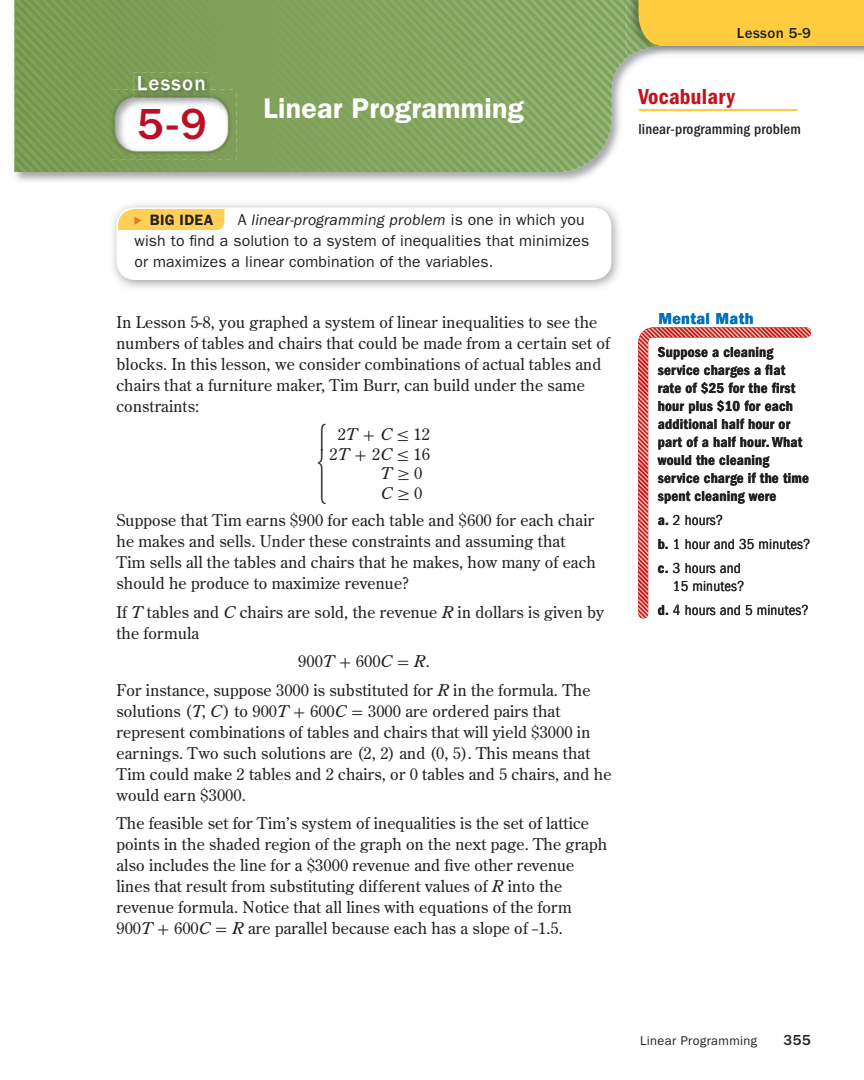
<style>
.page{position:relative;width:864px;height:1080px;background:#fff}
.page>*{position:absolute;margin:0;border:0;box-sizing:border-box;transform-origin:0 0}
.t1{font:500 45px "ITC Franklin Gothic Std";color:#ba0f25}
.t2{font:600 28.5px "ITC Franklin Gothic Std";letter-spacing:.01em;color:#fff}
.t3{font:27px "Uni Math";color:#231f20;scale:.67 1}
.t4{font:22.5px "ITC Franklin Gothic Std Dm Cd";letter-spacing:.01em;color:#c4121a}
.t5{font:500 21px "ITC Franklin Gothic Std";letter-spacing:.06em;color:#fff}
.t6{font:16.5px "ITC Franklin Gothic Std Dm Cd";letter-spacing:.02em;color:#0072bc;scale:1.12 1}
.t7{font:16.2px/21px "Century Old Style Std";letter-spacing:.01em;color:#231f20}
.t8{font:italic 16.2px "Century Old Style Std";color:#231f20;scale:1.1 1}
.t9{font:15.75px/21px "ITC Franklin Gothic Std";letter-spacing:.01em;color:#231f20}
.t10{font:15px/18px "ITC Franklin Gothic Std Dm Cd";letter-spacing:.01em;color:#231f20}
.t11{font:condensed 15px/24px "ITC Franklin Gothic Std";letter-spacing:.01em;color:#231f20}
.t12{font:500 condensed 15px "ITC Franklin Gothic Std";letter-spacing:.01em;color:#231f20}
.t13{font:500 15px "ITC Franklin Gothic Std";letter-spacing:.025em;color:#231f20}
.t14{font:600 15px "ITC Franklin Gothic Std";letter-spacing:.02em;color:#231f20}
.t15{font:12.75px "ITC Franklin Gothic Std";letter-spacing:.03em;color:#231f20}
.s1{font-style:italic}
.s2{font-family:"Uni Math";font-size:27px}
.s3{font-family:"Uni Math"}
.s4{font-family:"Uni Math";font-style:normal}
.s5{font-style:normal}
.s6{font-family:"ITC Franklin Gothic Std Dm Cd";font-stretch:normal}
</style>
<div class="page">
<img style="left:15px;top:172px;width:49px;height:10px">
<img style="left:14px;top:0;width:850px;height:172px">
<img style="left:134px;top:73px;width:78px;height:16px">
<img style="left:138px;top:76px;width:67px;height:13px">
<img style="left:109px;top:89px;width:127px;height:70px">
<img style="left:138px;top:89px;width:67px;height:2px">
<img style="left:626px;top:0;width:238px;height:54px">
<img style="left:113px;top:204px;width:506px;height:84px">
<div style="left:117px;top:208px;width:494px;height:71px;background:#fff;border-radius:18px"></div>
<div style="left:116px;top:207px;width:495px;height:73px;border:2px solid #fff;border-radius:18px"></div>
<svg style="left:117px;top:208px;width:107px;height:22px"></svg>
<svg style="left:638px;top:328px;width:173px;height:290px"></svg>
<hr style="left:638px;top:109px;width:159px;height:2px;background:#fecc3e">
<div style="left:638px;top:0;width:226px;height:46px;background:#fecc3e"></div>
<p class="t5" style="left:137px;top:76px;width:71px">Lesson</p>
<p class="t1" style="left:138px;top:108px;width:71px">5-9</p>
<p class="t2" style="left:263px;top:98px;width:262px">Linear Programming</p>
<p class="t13" style="left:737px;top:28px;width:76px">Lesson 5-9</p>
<p class="t4" style="left:638px;top:88px;width:98px">Vocabulary</p>
<p class="t12" style="left:638px;top:123px;width:164px">linear-programming problem</p>
<p class="t9" style="left:134px;top:210px;width:456px;text-indent:103px">A <span class="s1">linear-programming problem</span> is one in which you wish to find a solution to a system of inequalities that minimizes or maximizes a linear combination of the variables.</p>
<p class="t14" style="left:150px;top:214px;width:65px">BIG IDEA</p>
<p class="t7" style="left:116px;top:313px;width:495px">In Lesson 5-8, you graphed a system of linear inequalities to see the numbers of tables and chairs that could be made from a certain set of blocks. In this lesson, we consider combinations of actual tables and chairs that a furniture maker, Tim Burr, can build under the same constraints:</p>
<p class="t7" style="left:319px;top:425px;width:113px"><span class="s2">⎧</span> 2<span class="s1">T</span> <span class="s3">+</span> <span class="s1">C</span> <span class="s3">≤</span> 12</p>
<p class="t7" style="left:319px;top:444px;width:113px"><span class="s2">⎨</span> 2<span class="s1">T</span> <span class="s3">+</span> 2<span class="s1">C</span> <span class="s3">≤</span> 16</p>
<p class="t8" style="left:381px;top:467px;width:39px">T <span class="s4">≥</span> <span class="s5">0</span></p>
<p class="t3" style="left:319px;top:477px;width:12px">⎩</p>
<p class="t7" style="left:116px;top:480px;width:479px;line-height:27.6px;text-indent:265px"><span class="s1">C</span><span class="s3">≥</span> 0<br>Suppose that Tim earns $900 for each table and $600 for each chair</p>
<p class="t7" style="left:116px;top:532px;width:481px">he makes and sells. Under these constraints and assuming that<br>Tim sells all the tables and chairs that he makes, how many of each should he produce to maximize revenue?</p>
<p class="t7" style="left:116px;top:602px;width:489px">If <span class="s1">T</span> tables and <span class="s1">C</span> chairs are sold, the revenue <span class="s1">R</span> in dollars is given by the formula</p>
<p class="t7" style="left:116px;top:648px;width:475px;line-height:28.5px;text-indent:182px">900<span class="s1">T</span> <span class="s3">+</span> 600<span class="s1">C</span> <span class="s3">=</span> <span class="s1">R</span>.<br>For instance, suppose 3000 is substituted for <span class="s1">R</span> in the formula. The</p>
<p class="t7" style="left:116px;top:701px;width:496px">solutions (<span class="s1">T</span>, <span class="s1">C</span>) to 900<span class="s1">T</span> <span class="s3">+</span> 600<span class="s1">C</span> <span class="s3">=</span> 3000 are ordered pairs that represent combinations of tables and chairs that will yield $3000 in earnings. Two such solutions are (2, 2) and (0, 5). This means that Tim could make 2 tables and 2 chairs, or 0 tables and 5 chairs, and he would earn $3000.</p>
<p class="t7" style="left:116px;top:814px;width:492px">The feasible set for Tim’s system of inequalities is the set of lattice points in the shaded region of the graph on the next page. The graph also includes the line for a $3000 revenue and five other revenue lines that result from substituting different values of <span class="s1">R</span> into the revenue formula. Notice that all lines with equations of the form 900<span class="s1">T</span> <span class="s3">+</span> 600<span class="s1">C</span> <span class="s3">=</span> <span class="s1">R</span> are parallel because each has a slope of <span class="s3">–</span>1.5.</p>
<p class="t6" style="left:658px;top:312px;width:87px">Mental Math</p>
<p class="t10" style="left:658px;top:344px;width:153px">Suppose a cleaning service charges a flat rate of $25 for the first hour plus $10 for each additional half hour or part of a half hour. What would the cleaning service charge if the time spent cleaning were</p>
<p class="t11" style="left:658px;top:509px;width:154px"><span class="s6">a.</span> 2 hours?<br><span class="s6">b.</span> 1 hour and 35 minutes? <span class="s6">c.</span> 3 hours and</p>
<p class="t11" style="left:658px;top:575px;width:152px;text-indent:15px">15 minutes?<br><span class="s6">d.</span> 4 hours and 5 minutes?</p>
<p class="t15" style="left:640px;top:1036px;width:119px">Linear Programming</p>
<p class="t13" style="left:784px;top:1035px;width:29px">355</p>
</div>
